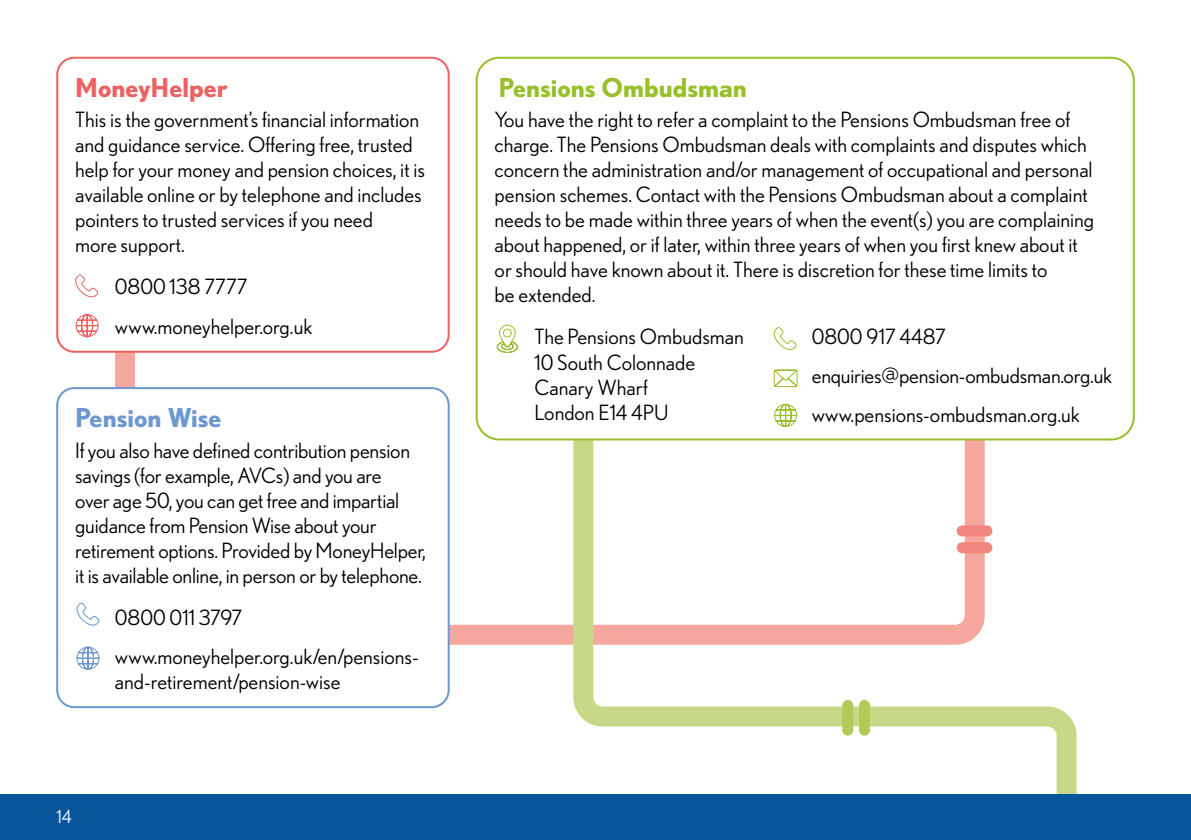
<style>
.page{position:relative;width:1191px;height:840px;background:#fff}
.page>*{position:absolute;margin:0;border:0;box-sizing:border-box;transform-origin:0 0}
.t1{font:700 26px "Nobel";color:#99c029}
.t2{font:700 26px "Nobel";color:#ec6261}
.t3{font:700 26px "Nobel";color:#6d97d0}
.t4{font:21px/25px "Nobel";color:#000}
.t5{font:18px "Nobel";color:#fff}
</style>
<div class="page">
<svg style="left:105px;top:343px;width:458px;height:302px"></svg>
<svg style="left:563px;top:440px;width:523px;height:354px"></svg>
<div style="left:57px;top:58px;width:392px;height:293px;background:#fff;border-radius:17px"></div>
<div style="left:56px;top:57px;width:394px;height:295px;border:2px solid #ec6261;border-radius:17px"></div>
<div style="left:57px;top:388px;width:392px;height:318px;background:#fff;border-radius:17px"></div>
<div style="left:56px;top:387px;width:394px;height:320px;border:2px solid #6d97d0;border-radius:17px"></div>
<svg style="left:76px;top:602px;width:24px;height:24px"></svg>
<svg style="left:75px;top:274px;width:23px;height:24px"></svg>
<svg style="left:75px;top:314px;width:24px;height:23px"></svg>
<svg style="left:76px;top:646px;width:24px;height:23px"></svg>
<div style="left:476px;top:58px;width:657px;height:381px;background:#fff;border-radius:23px"></div>
<div style="left:475px;top:57px;width:659px;height:383px;border:2px solid #99c029;border-radius:23px"></div>
<div style="left:956px;top:525px;width:36px;height:11px;background:#f0867e;border-radius:6px"></div>
<div style="left:956px;top:542px;width:36px;height:11px;background:#f0867e;border-radius:6px"></div>
<div style="left:859px;top:699px;width:11px;height:36px;background:#b1cb59;border-radius:6px"></div>
<div style="left:842px;top:699px;width:11px;height:36px;background:#b1cb59;border-radius:6px"></div>
<svg style="left:773px;top:327px;width:24px;height:23px"></svg>
<svg style="left:774px;top:403px;width:23px;height:24px"></svg>
<svg style="left:496px;top:324px;width:22px;height:29px"></svg>
<svg style="left:773px;top:369px;width:25px;height:18px"></svg>
<div style="left:0;top:794px;width:1191px;height:45px;background:#07559a"></div>
<p class="t2" style="left:75px;top:72px;width:154px">MoneyHelper</p>
<p class="t4" style="left:75px;top:107px;width:351px">This is the government’s financial information and guidance service. Offering free, trusted help for your money and pension choices, it is available online or by telephone and includes pointers to trusted services if you need<br>more support.</p>
<p class="t4" style="left:115px;top:267px;width:199px;line-height:39.2px">0800 138 7777 www.moneyhelper.org.uk</p>
<p class="t3" style="left:75px;top:402px;width:148px">Pension Wise</p>
<p class="t4" style="left:75px;top:437px;width:352px">If you also have defined contribution pension savings (for example, AVCs) and you are<br>over age 50, you can get free and impartial guidance from Pension Wise about your retirement options. Provided by MoneyHelper, it is available online, in person or by telephone.</p>
<p class="t4" style="left:115px;top:597px;width:305px;line-height:39.2px">0800 011 3797 www.moneyhelper.org.uk/en/pensions-</p>
<p class="t4" style="left:115px;top:668px;width:227px">and-retirement/pension-wise</p>
<p class="t5" style="left:57px;top:805px;width:17px">14</p>
<p class="t1" style="left:498px;top:72px;width:250px">Pensions Ombudsman</p>
<p class="t4" style="left:494px;top:107px;width:601px">You have the right to refer a complaint to the Pensions Ombudsman free of charge. The Pensions Ombudsman deals with complaints and disputes which concern the administration and/or management of occupational and personal pension schemes. Contact with the Pensions Ombudsman about a complaint needs to be made within three years of when the event(s) you are complaining about happened, or if later, within three years of when you first knew about it or should have known about it. There is discretion for these time limits to<br>be extended.</p>
<p class="t4" style="left:534px;top:324px;width:211px">The Pensions Ombudsman<br>10 South Colonnade<br>Canary Wharf<br>London E14 4PU</p>
<p class="t4" style="left:811px;top:316px;width:302px;line-height:39.2px">0800 917 4487 enquiries@pension-ombudsman.org.uk www.pensions-ombudsman.org.uk</p>
</div>
